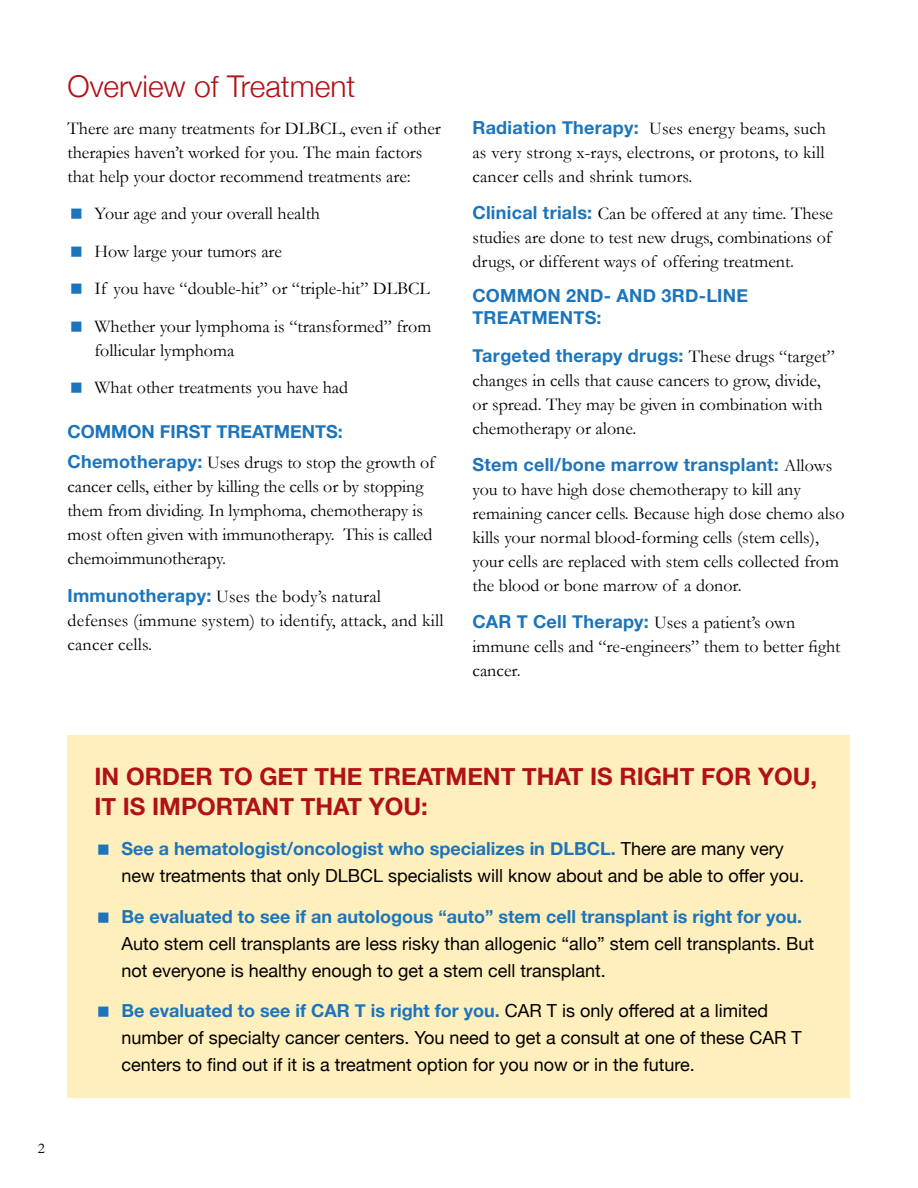
<style>
.page{position:relative;width:918px;height:1188px;background:#fff}
.page>*{position:absolute;margin:0;border:0;box-sizing:border-box;transform-origin:0 0}
.t1{font:300 30px "Helvetica Neue";color:#b11116}
.t2{font:700 24px/30px "Helvetica Neue";color:#b11116}
.t3{font:18px/24px "Garamond";color:#000}
.t4{font:18px/27px "Helvetica Neue";color:#000}
.t5{font:700 18px/21.6px "Helvetica Neue";color:#1c75bc}
.t6{font:15px "Garamond";color:#000}
.s1{font-family:"Helvetica Neue";font-weight:700;color:#1c75bc}
.s2{font-family:"Garamond";font-weight:400;color:#000}
.s3{font-weight:700;color:#1c75bc}
</style>
<div class="page">
<div style="left:68px;top:735px;width:782px;height:363px;background:#ffefbd"></div>
<h1 class="t1" style="left:68px;top:62px;width:289px">Overview of Treatment</h1>
<p class="t3" style="left:68px;top:116px;width:375px">There are many treatments for DLBCL, even if other therapies haven’t worked for you. The main factors that help your doctor recommend treatments are:</p>
<p class="t3" style="left:94px;top:195px;width:338px;line-height:37.5px">Your age and your overall health<br>How large your tumors are<br>If you have “double-hit” or “triple-hit” DLBCL Whether your lymphoma is “transformed” from</p>
<p class="t3" style="left:94px;top:331px;width:255px;line-height:37.5px">follicular lymphoma<br>What other treatments you have had</p>
<p class="t5" style="left:68px;top:421px;width:277px">COMMON FIRST TREATMENTS:</p>
<p class="t3" style="left:68px;top:450px;width:369px"><span class="s1">Chemotherapy:</span> Uses drugs to stop the growth of cancer cells, either by killing the cells or by stopping them from dividing. In lymphoma, chemotherapy is most often given with immunotherapy. This is called chemoimmunotherapy.</p>
<p class="t3" style="left:68px;top:584px;width:377px"><span class="s1">Immunotherapy:</span> Uses the body’s natural defenses (immune system) to identify, attack, and kill cancer cells.</p>
<p class="t3" style="left:472px;top:116px;width:355px;text-align:justify"><span class="s1">Radiation Therapy:</span> Uses energy beams, such as very strong x-rays, electrons, or protons, to kill cancer cells and shrink tumors.</p>
<p class="t3" style="left:472px;top:201px;width:362px;text-align:justify"><span class="s1">Clinical trials:</span> Can be offered at any time. These studies are done to test new drugs, combinations of drugs, or different ways of offering treatment.</p>
<p class="t5" style="left:472px;top:286px;width:277px">COMMON 2ND- AND 3RD-LINE<br>TREATMENTS:</p>
<p class="t5" style="left:472px;top:345px;width:364px">Targeted therapy drugs: <span class="s2">These drugs “target”</span></p>
<p class="t3" style="left:472px;top:367px;width:352px;text-align:justify">changes in cells that cause cancers to grow, divide, or spread. They may be given in combination with chemotherapy or alone.</p>
<p class="t5" style="left:472px;top:454px;width:361px">Stem cell/bone marrow transplant: <span class="s2">Allows</span></p>
<p class="t3" style="left:472px;top:477px;width:374px">you to have high dose chemotherapy to kill any remaining cancer cells. Because high dose chemo also kills your normal blood-forming cells (stem cells), your cells are replaced with stem cells collected from the blood or bone marrow of a donor.</p>
<p class="t3" style="left:472px;top:610px;width:370px"><span class="s1">CAR T Cell Therapy:</span> Uses a patient’s own immune cells and “re-engineers” them to better fight cancer.</p>
<p class="t6" style="left:38px;top:1138px;width:9px">2</p>
<h2 class="t2" style="left:94px;top:762px;width:724px">IN ORDER TO GET THE TREATMENT THAT IS RIGHT FOR YOU,<br>IT IS IMPORTANT THAT YOU:</h2>
<p class="t4" style="left:122px;top:836px;width:684px"><span class="s3">See a hematologist/oncologist who specializes in DLBCL.</span> There are many very new treatments that only DLBCL specialists will know about and be able to offer you.</p>
<p class="t5" style="left:122px;top:906px;width:682px">Be evaluated to see if an autologous “auto” stem cell transplant is right for you.</p>
<p class="t4" style="left:122px;top:931px;width:694px">Auto stem cell transplants are less risky than allogenic “allo” stem cell transplants. But not everyone is healthy enough to get a stem cell transplant.</p>
<p class="t4" style="left:122px;top:998px;width:682px"><span class="s3">Be evaluated to see if CAR T is right for you.</span> CAR T is only offered at a limited number of specialty cancer centers. You need to get a consult at one of these CAR T centers to find out if it is a treatment option for you now or in the future.</p>
</div>
